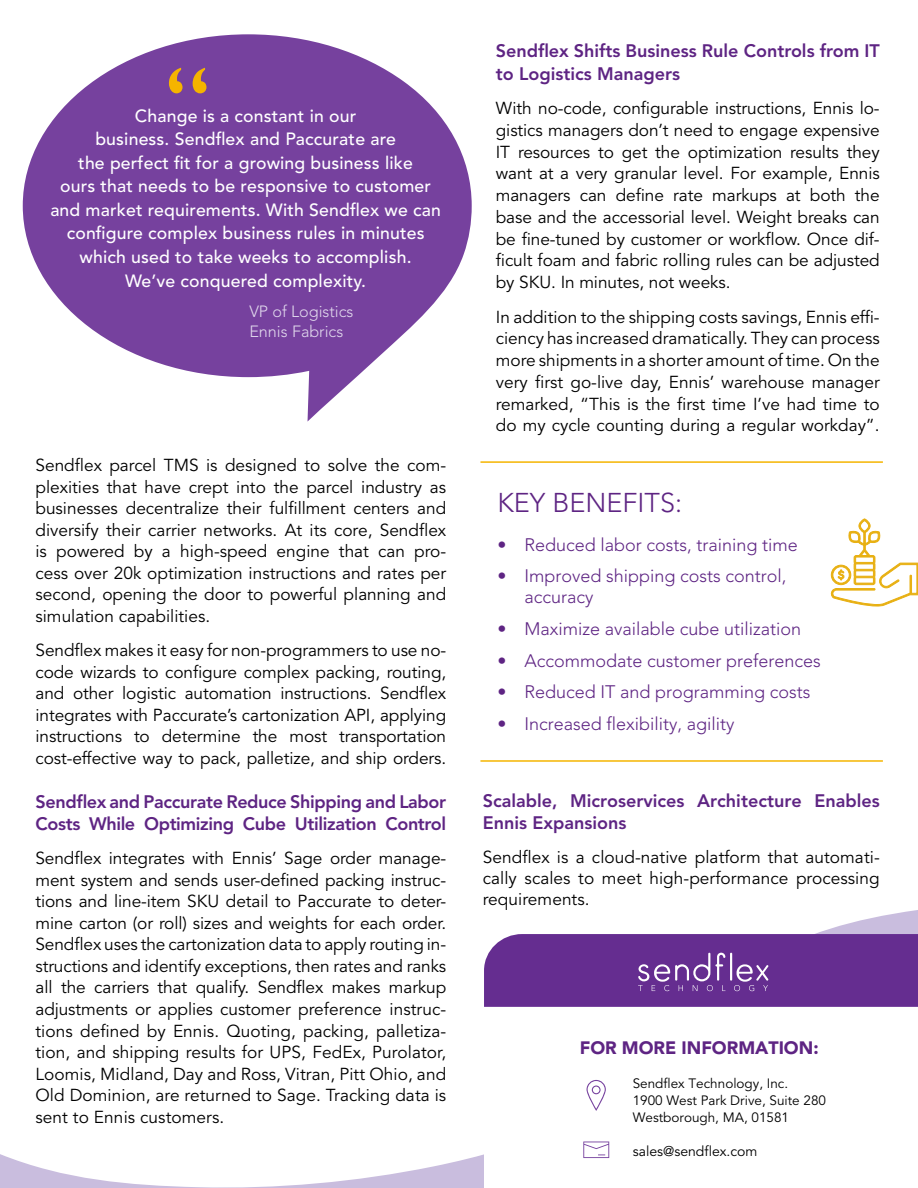
<style>
.page{position:relative;width:918px;height:1188px;background:#fff}
.page>*{position:absolute;margin:0;border:0;box-sizing:border-box;transform-origin:0 0}
.t1{font:300 27px "Avenir LT Std";color:#5e2483}
.t2{font:300 18px/21px "Avenir LT Std";color:#5e2483}
.t3{font:800 18px/22.5px "Avenir LT Std";color:#5e2483}
.t4{font:800 18px/22.5px "Avenir LT Std";letter-spacing:-.02em;color:#5e2483}
.t5{font:900 17.85px "Avenir LT Std";color:#5e2483}
.t6{font:500 17.7px/23.5px "Avenir LT Std";letter-spacing:.01em;color:#fff;text-align:center}
.t7{font:17.25px/21.6px "Avenir LT Std";color:#000;text-align:justify}
.t8{font:300 16.2px/19.5px "Avenir LT Std";color:#e0d7ec}
.t9{font:14.1px "Avenir LT Std";color:#000}
.t10{font:13.5px/17.1px "Avenir LT Std";color:#000}
</style>
<div class="page">
<svg style="left:0;top:910px;width:918px;height:278px"></svg>
<div style="left:484px;top:1000px;width:434px;height:188px;background:#fff"></div>
<svg style="left:484px;top:934px;width:434px;height:73px;background:#6b3594"></svg>
<svg style="left:587px;top:1080px;width:19px;height:31px"></svg>
<svg style="left:583px;top:1142px;width:26px;height:16px"></svg>
<svg style="left:23px;top:34px;width:449px;height:388px;fill:#76419e"></svg>
<svg style="left:169px;top:68px;width:37px;height:25px"></svg>
<svg style="left:830px;top:518px;width:88px;height:88px"></svg>
<hr style="left:480px;top:461px;width:403px;height:2px;background:#f5b500">
<hr style="left:480px;top:760px;width:403px;height:2px;background:#f5b500">
<p class="t6" style="left:50px;top:104px;width:392px">Change is a constant in our<br>business. Sendflex and Paccurate are<br>the perfect fit for a growing business like<br>ours that needs to be responsive to customer and market requirements. With Sendflex we can configure complex business rules in minutes which used to take weeks to accomplish.<br>We’ve conquered complexity.</p>
<p class="t8" style="left:249px;top:302px;width:106px">VP of Logistics<br>Ennis Fabrics</p>
<p class="t7" style="left:36px;top:455px;width:412px">Sendflex parcel TMS is designed to solve the com&shy;plexities that have crept into the parcel industry as businesses decentralize their fulfillment centers and diversify their carrier networks. At its core, Sendflex is powered by a high-speed engine that can pro&shy;cess over 20k optimization instructions and rates per second, opening the door to powerful planning and simulation capabilities.</p>
<p class="t7" style="left:36px;top:640px;width:412px">Sendflex makes it easy for non-programmers to use no&shy;code wizards to configure complex packing, routing, and other logistic automation instructions. Sendflex integrates with Paccurate’s cartonization API, applying instructions to determine the most transportation cost-effective way to pack, palletize, and ship orders.</p>
<p class="t4" style="left:36px;top:790px;width:412px">Sendflex and Paccurate Reduce Shipping and Labor<br>Costs While Optimizing Cube Utilization Control</p>
<p class="t7" style="left:36px;top:848px;width:412px">Sendflex integrates with Ennis’ Sage order manage&shy;ment system and sends user-defined packing instruc&shy;tions and line-item SKU detail to Paccurate to deter&shy;mine carton (or roll) sizes and weights for each order.<br>Sendflex uses the cartonization data to apply routing in&shy;structions and identify exceptions, then rates and ranks all the carriers that qualify. Sendflex makes markup adjustments or applies customer preference instruc&shy;tions defined by Ennis. Quoting, packing, palletiza&shy;tion, and shipping results for UPS, FedEx, Purolator, Loomis, Midland, Day and Ross, Vitran, Pitt Ohio, and Old Dominion, are returned to Sage. Tracking data is sent to Ennis customers.</p>
<p class="t3" style="left:496px;top:40px;width:385px">Sendflex Shifts Business Rule Controls from IT to Logistics Managers</p>
<p class="t7" style="left:496px;top:98px;width:385px">With no-code, configurable instructions, Ennis lo&shy;gistics managers don’t need to engage expensive IT resources to get the optimization results they want at a very granular level. For example, Ennis managers can define rate markups at both the base and the accessorial level. Weight breaks can be fine-tuned by customer or workflow. Once dif&shy;ficult foam and fabric rolling rules can be adjusted by SKU. In minutes, not weeks.</p>
<p class="t7" style="left:496px;top:306px;width:385px">In addition to the shipping costs savings, Ennis effi&shy;ciency has increased dramatically. They can process more shipments in a shorter amount of time. On the very first go-live day, Ennis’ warehouse manager remarked, “This is the first time I’ve had time to do my cycle counting during a regular workday”.</p>
<h1 class="t1" style="left:497px;top:487px;width:186px">KEY BENEFITS:</h1>
<p class="t2" style="left:497px;top:534px;width:302px">• Reduced labor costs, training time</p>
<p class="t2" style="left:524px;top:566px;width:264px;text-indent:-27px">• Improved shipping costs control, accuracy</p>
<p class="t2" style="left:497px;top:618px;width:305px">• Maximize available cube utilization</p>
<p class="t2" style="left:497px;top:650px;width:325px">• Accommodate customer preferences</p>
<p class="t2" style="left:497px;top:682px;width:315px">• Reduced IT and programming costs</p>
<p class="t2" style="left:497px;top:713px;width:238px">• Increased flexibility, agility</p>
<p class="t3" style="left:483px;top:789px;width:398px">Scalable, Microservices Architecture Enables<br>Ennis Expansions</p>
<p class="t7" style="left:483px;top:847px;width:398px;line-height:21px">Sendflex is a cloud-native platform that automati&shy;cally scales to meet high-performance processing requirements.</p>
<p class="t5" style="left:580px;top:1037px;width:240px">FOR MORE INFORMATION:</p>
<p class="t10" style="left:633px;top:1075px;width:195px">Sendflex Technology, Inc.<br>1900 West Park Drive, Suite 280<br>Westborough, MA, 01581</p>
<p class="t9" style="left:633px;top:1143px;width:126px">sales@sendflex.com</p>
</div>
